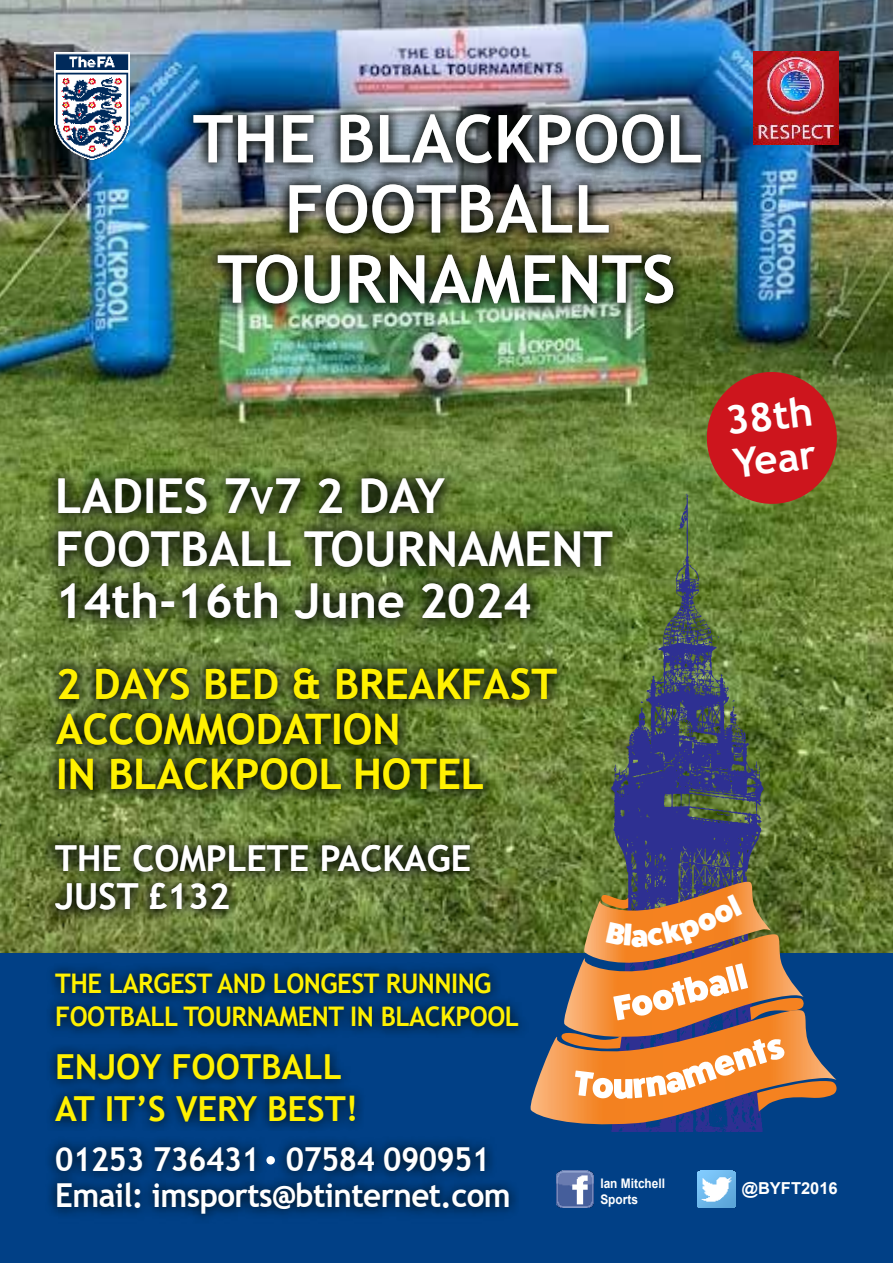
<style>
.page{position:relative;width:893px;height:1263px;background:#fff}
.page>*{position:absolute;margin:0;border:0;box-sizing:border-box;transform-origin:0 0}
.t1{font:700 66px "Trebuchet MS";color:#fff}
.t2{font:700 48px "Trebuchet MS";color:#fff}
.t3{font:700 42px/45px "Trebuchet MS";color:#fff101}
.t4{font:700 40.5px "Trebuchet MS";color:#fff}
.t5{font:700 35.7px "Trebuchet MS";color:#fff}
.t6{font:700 34.5px/42px "Trebuchet MS";color:#fff101}
.t7{font:700 33px "Trebuchet MS";letter-spacing:-.02em;color:#fff;scale:.95 1}
.t8{font:700 27px/33px "Trebuchet MS";letter-spacing:-.02em;color:#fff101;scale:.95 1}
.t9{font:700 16.5px "Arial";color:#fff}
.t10{font:700 13.2px "Arial";color:#fff;scale:.9 1}
.s1{font-size:36px}
</style>
<div class="page">
<img style="left:0;top:0;width:893px;height:953px">
<div style="left:0;top:953px;width:893px;height:310px;background:#014086"></div>
<img style="left:698px;top:1170px;width:37px;height:37px">
<img style="left:556px;top:1170px;width:38px;height:38px">
<img style="left:54px;top:52px;width:75px;height:108px">
<img style="left:753px;top:51px;width:85px;height:93px">
<img style="left:181px;top:102px;width:532px;height:214px">
<svg style="left:50px;top:1046px;width:312px;height:82px"></svg>
<svg style="left:49px;top:1140px;width:467px;height:79px"></svg>
<div style="left:266px;top:1156px;width:9px;height:8px;background:#fff;border-radius:50%"></div>
<svg style="left:703px;top:368px;width:138px;height:140px;background:#af3022"></svg>
<svg style="left:50px;top:967px;width:472px;height:67px"></svg>
<img style="left:606px;top:486px;width:168px;height:645px">
<svg style="left:44px;top:464px;width:583px;height:169px;background:#495f27"></svg>
<svg style="left:45px;top:833px;width:435px;height:88px;background:#4f602b"></svg>
<svg style="left:44px;top:656px;width:525px;height:147px;background:#445623"></svg>
<svg style="left:526px;top:882px;width:312px;height:246px"></svg>
<p class="t1" style="left:193px;top:98px;width:511px">THE BLACKPOOL</p>
<p class="t1" style="left:285px;top:168px;width:327px">FOOTBALL</p>
<p class="t1" style="left:217px;top:238px;width:460px">TOURNAMENTS</p>
<p class="t2" style="left:55px;top:466px;width:391px">LADIES 7<span class="s1">V</span>7 2 DAY</p>
<p class="t2" style="left:55px;top:519px;width:559px">FOOTBALL TOURNAMENT</p>
<p class="t2" style="left:55px;top:571px;width:478px">14th-16th June 2024</p>
<p class="t3" style="left:56px;top:662px;width:502px">2 DAYS BED &amp; BREAKFAST<br>ACCOMMODATION</p>
<p class="t3" style="left:56px;top:752px;width:429px">IN BLACKPOOL HOTEL</p>
<p class="t5" style="left:55px;top:836px;width:417px">THE COMPLETE PACKAGE</p>
<p class="t5" style="left:55px;top:874px;width:176px">JUST £132</p>
<p class="t8" style="left:55px;top:967px;width:490px">THE LARGEST AND LONGEST RUNNING<br>FOOTBALL TOURNAMENT IN BLACKPOOL</p>
<p class="t6" style="left:55px;top:1046px;width:305px">ENJOY FOOTBALL<br>AT IT’S VERY BEST!</p>
<p class="t7" style="left:55px;top:1139px;width:459px">01253 736431 07584 090951</p>
<p class="t7" style="left:55px;top:1175px;width:481px">Email: imsports@btinternet.com</p>
<p class="t10" style="left:600px;top:1174px;width:73px">Ian Mitchell</p>
<p class="t10" style="left:600px;top:1189px;width:43px">Sports</p>
<p class="t4" style="left:723px;top:396px;width:89px;rotate:-7deg">38th</p>
<p class="t4" style="left:730px;top:439px;width:85px;rotate:-7deg">Year</p>
<p class="t9" style="left:742px;top:1176px;width:97px">@BYFT2016</p>
</div>
